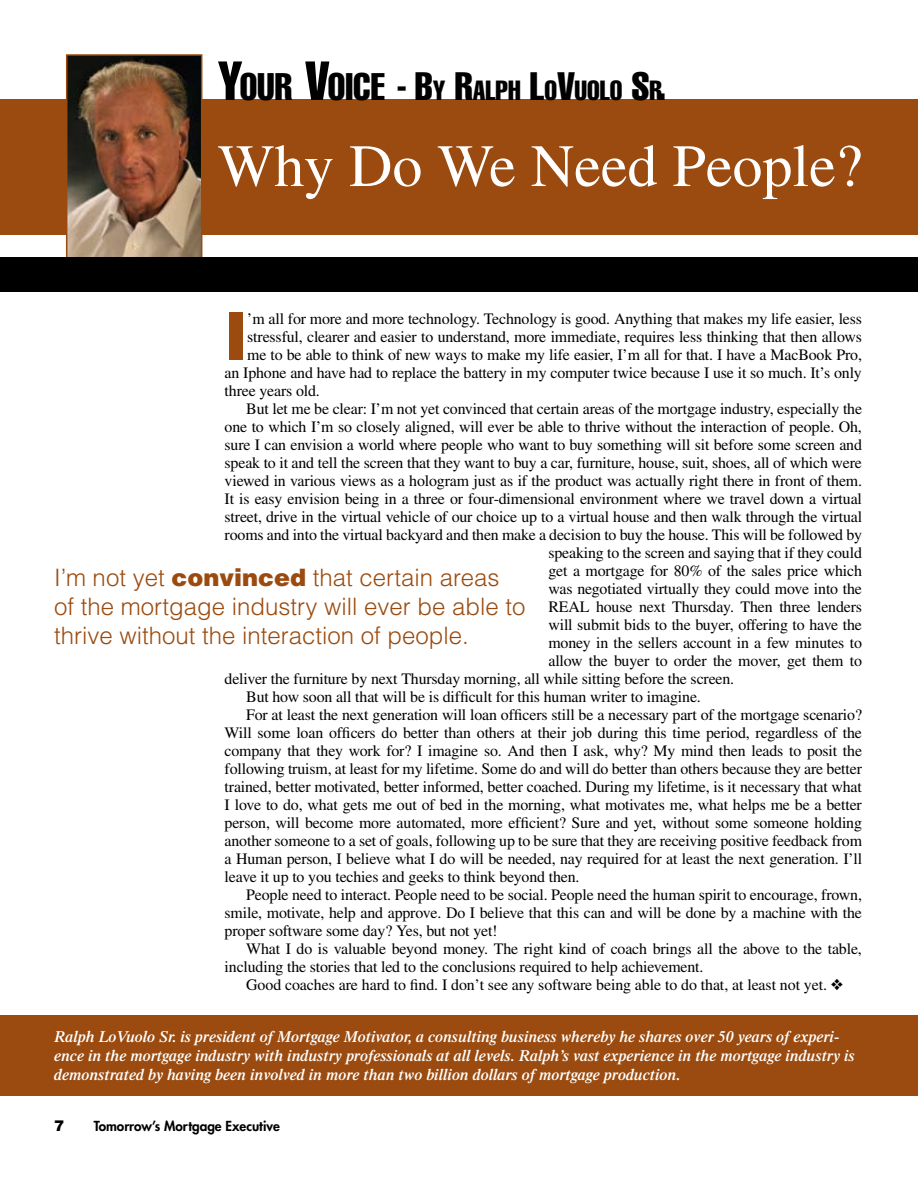
<style>
.page{position:relative;width:918px;height:1188px;background:#fff}
.page>*{position:absolute;margin:0;border:0;box-sizing:border-box;transform-origin:0 0}
.t1{font:700 66.3px "Folio";color:#9b4b0f}
.t2{font:60px "Times";color:#fff}
.t3{font:27.3px "Helvetica LT Std Comp";color:#000}
.t4{font:300 24px/28.8px "Helvetica";color:#9b4b0f}
.t5{font:15.9px "Times";letter-spacing:-.01em;color:#000}
.t6{font:italic 600 15.9px/19px "Times";color:#fff}
.t7{font:900 15px "Helvetica";color:#000}
.t8{font:800 13.5px "Futura";color:#000}
.s1{font-size:54px}
.s2{font-size:37.8px}
.s3{font-size:36px}
.s4{font-size:39px}
.s5{font-weight:900}
</style>
<div class="page">
<div style="left:0;top:100px;width:918px;height:135px;background:#9b4b0f"></div>
<img style="left:69px;top:57px;width:130px;height:199px">
<div style="left:66px;top:54px;width:136px;height:205px;border:2px solid #9b4b0f"></div>
<div style="left:0;top:257px;width:918px;height:35px;background:#000"></div>
<div style="left:0;top:1015px;width:918px;height:81px;background:#9b4b0f"></div>
<h3 class="t3" style="left:218px;top:73px;width:450px"><span class="s1">Y</span><span class="s2">OUR</span> <span class="s1">V</span><span class="s2">OICE</span> <span class="s3">-</span> <span class="s4">B</span>Y <span class="s4">R</span>ALPH <span class="s4">L</span>O<span class="s4">V</span>UOLO <span class="s4">S</span>R<span class="s4">.</span></h3>
<h2 class="t2" style="left:225px;top:105px;width:630px">Are You Cutting Corners?</h2>
<h2 class="t2" style="left:218px;top:132px;width:646px">Why Do We Need People?</h2>
<h1 class="t1" style="left:225px;top:295px;width:25px">I</h1>
<p class="t5" style="left:247px;top:310px;width:616px">’m all for more and more technology. Technology is good. Anything that makes my life easier, less</p>
<p class="t5" style="left:247px;top:328px;width:616px">stressful, clearer and easier to understand, more immediate, requires less thinking that then allows</p>
<p class="t5" style="left:247px;top:346px;width:616px">me to be able to think of new ways to make my life easier, I’m all for that. I have a MacBook Pro,</p>
<p class="t5" style="left:225px;top:364px;width:639px">an Iphone and have had to replace the battery in my computer twice because I use it so much. It’s only</p>
<p class="t5" style="left:225px;top:382px;width:97px">three years old.</p>
<p class="t5" style="left:246px;top:400px;width:617px">But let me be clear: I’m not yet convinced that certain areas of the mortgage industry, especially the</p>
<p class="t5" style="left:225px;top:418px;width:639px">one to which I’m so closely aligned, will ever be able to thrive without the interaction of people. Oh,</p>
<p class="t5" style="left:225px;top:436px;width:639px">sure I can envision a world where people who want to buy something will sit before some screen and</p>
<p class="t5" style="left:225px;top:454px;width:639px">speak to it and tell the screen that they want to buy a car, furniture, house, suit, shoes, all of which were</p>
<p class="t5" style="left:225px;top:472px;width:639px">viewed in various views as a hologram just as if the product was actually right there in front of them.</p>
<p class="t5" style="left:225px;top:490px;width:639px">It is easy envision being in a three or four-dimensional environment where we travel down a virtual</p>
<p class="t5" style="left:225px;top:508px;width:639px">street, drive in the virtual vehicle of our choice up to a virtual house and then walk through the virtual</p>
<p class="t5" style="left:225px;top:526px;width:639px">rooms and into the virtual backyard and then make a decision to buy the house. This will be followed by</p>
<p class="t5" style="left:548px;top:544px;width:315px">speaking to the screen and saying that if they could</p>
<p class="t5" style="left:548px;top:562px;width:315px">get a mortgage for 80% of the sales price which</p>
<p class="t5" style="left:548px;top:580px;width:315px">was negotiated virtually they could move into the</p>
<p class="t5" style="left:548px;top:598px;width:315px">REAL house next Thursday. Then three lenders</p>
<p class="t5" style="left:548px;top:616px;width:315px">will submit bids to the buyer, offering to have the</p>
<p class="t5" style="left:548px;top:634px;width:315px">money in the sellers account in a few minutes to</p>
<p class="t5" style="left:548px;top:652px;width:315px">allow the buyer to order the mover, get them to</p>
<p class="t5" style="left:225px;top:670px;width:511px">deliver the furniture by next Thursday morning, all while sitting before the screen.</p>
<p class="t5" style="left:246px;top:688px;width:456px">But how soon all that will be is difficult for this human writer to imagine.</p>
<p class="t5" style="left:246px;top:706px;width:617px">For at least the next generation will loan officers still be a necessary part of the mortgage scenario?</p>
<p class="t5" style="left:225px;top:724px;width:639px">Will some loan officers do better than others at their job during this time period, regardless of the</p>
<p class="t5" style="left:225px;top:742px;width:639px">company that they work for? I imagine so. And then I ask, why? My mind then leads to posit the</p>
<p class="t5" style="left:225px;top:760px;width:639px">following truism, at least for my lifetime. Some do and will do better than others because they are better</p>
<p class="t5" style="left:225px;top:778px;width:639px">trained, better motivated, better informed, better coached. During my lifetime, is it necessary that what</p>
<p class="t5" style="left:225px;top:796px;width:639px">I love to do, what gets me out of bed in the morning, what motivates me, what helps me be a better</p>
<p class="t5" style="left:225px;top:814px;width:639px">person, will become more automated, more efficient? Sure and yet, without some someone holding</p>
<p class="t5" style="left:225px;top:832px;width:639px">another someone to a set of goals, following up to be sure that they are receiving positive feedback from</p>
<p class="t5" style="left:225px;top:850px;width:639px">a Human person, I believe what I do will be needed, nay required for at least the next generation. I’ll</p>
<p class="t5" style="left:225px;top:868px;width:356px">leave it up to you techies and geeks to think beyond then.</p>
<p class="t5" style="left:246px;top:886px;width:617px">People need to interact. People need to be social. People need the human spirit to encourage, frown,</p>
<p class="t5" style="left:225px;top:904px;width:639px">smile, motivate, help and approve. Do I believe that this can and will be done by a machine with the</p>
<p class="t5" style="left:225px;top:922px;width:274px">proper software some day? Yes, but not yet!</p>
<p class="t5" style="left:246px;top:940px;width:617px">What I do is valuable beyond money. The right kind of coach brings all the above to the table,</p>
<p class="t5" style="left:225px;top:958px;width:480px">including the stories that led to the conclusions required to help achievement.</p>
<p class="t5" style="left:246px;top:976px;width:599px">Good coaches are hard to find. I don’t see any software being able to do that, at least not yet. ❖</p>
<h3 class="t4" style="left:54px;top:563px;width:473px">I’m not yet <span class="s5">convinced</span> that certain areas<br>of the mortgage industry will ever be able to thrive without the interaction of people.</h3>
<p class="t6" style="left:54px;top:1027px;width:802px">Ralph LoVuolo Sr. is president of Mortgage Motivator, a consulting business whereby he shares over 50 years of experi&shy;ence in the mortgage industry with industry professionals at all levels. Ralph’s vast experience in the mortgage industry is demonstrated by having been involved in more than two billion dollars of mortgage production.</p>
<p class="t7" style="left:54px;top:1116px;width:12px">7</p>
<p class="t8" style="left:94px;top:1118px;width:187px">Tomorrow’s Mortgage Executive</p>
</div>
